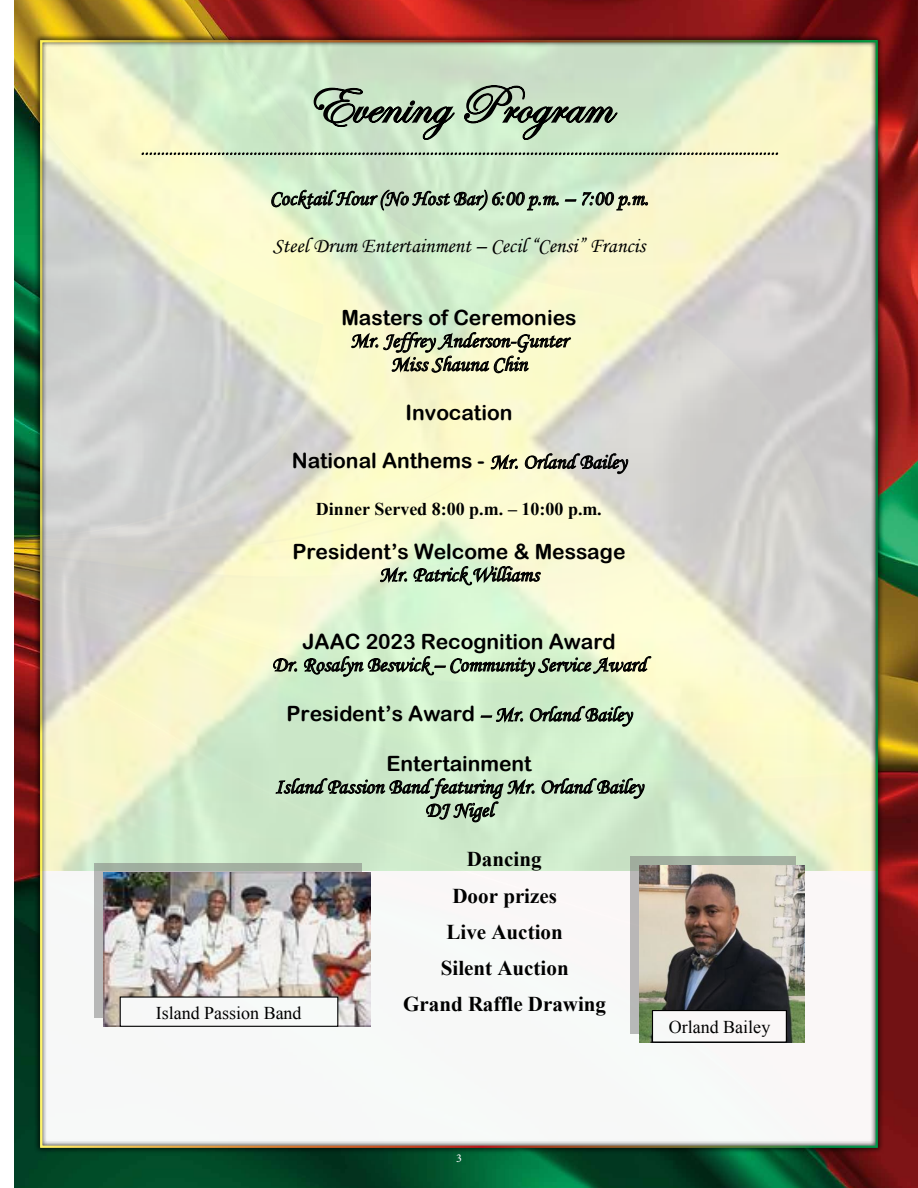
<style>
.page{position:relative;width:918px;height:1188px;background:#fff}
.page>*{position:absolute;margin:0;border:0;box-sizing:border-box;transform-origin:0 0}
.t1{font:54px "Edwardian Script ITC";color:#000}
.t2{font:italic 21px/23.5px "Monotype Corsiva";color:#000;text-align:center}
.t3{font:700 21px "Arial Rounded MT";color:#000}
.t4{font:700 21px/36.3px "Times New Roman";color:#000;text-align:center}
.t5{font:18px "Edwardian Script ITC";color:#000}
.t6{font:700 18px "Times New Roman";color:#000}
.t7{font:18px "Times New Roman";color:#000}
.t8{font:12px "Minion Pro";color:#fff}
.s1{font-family:"Monotype Corsiva";font-weight:400;font-style:italic}
.s2{font-style:inherit}
</style>
<div class="page">
<img style="left:14px;top:0;width:904px;height:1188px">
<div style="left:34px;top:34px;width:850px;height:1120px;background:#000;opacity:.75"></div>
<img style="left:40px;top:40px;width:838px;height:830px">
<img style="left:94px;top:863px;width:267px;height:154px">
<img style="left:103px;top:872px;width:267px;height:154px">
<img style="left:630px;top:857px;width:165px;height:176px">
<img style="left:639px;top:866px;width:165px;height:176px">
<div style="left:652px;top:1011px;width:134px;height:31px;background:#f9f7f7"></div>
<div style="left:652px;top:1010px;width:135px;height:33px;border:1px solid #000"></div>
<div style="left:120px;top:997px;width:218px;height:29px;background:#f7f8f8"></div>
<div style="left:120px;top:996px;width:218px;height:31px;border:1px solid #000"></div>
<h1 class="t1" style="left:306px;top:76px;width:307px">Evening Program</h1>
<p class="t5" style="left:140px;top:139px;width:640px">……………………………………………………………………………………………………………………………………………</p>
<p class="t2" style="left:270px;top:187px;width:380px">Cocktail Hour (No Host Bar) 6:00 p.m. – 7:00 p.m.</p>
<p class="t2" style="left:273px;top:234px;width:374px">Steel Drum Entertainment – Cecil “Censi” Francis</p>
<p class="t3" style="left:341px;top:305px;width:237px">Masters of Ceremonies</p>
<p class="t2" style="left:350px;top:329px;width:219px">Mr. Jeffrey Anderson-Gunter<br>Miss Shauna Chin</p>
<p class="t3" style="left:406px;top:401px;width:108px">Invocation</p>
<p class="t3" style="left:292px;top:448px;width:336px">National Anthems - <span class="s1">Mr. Orland Bailey</span></p>
<p class="t6" style="left:316px;top:496px;width:287px">Dinner Served 8:00 p.m. <span class="s2">–</span> 10:00 p.m.</p>
<p class="t3" style="left:292px;top:539px;width:335px">President’s Welcome &amp; Message</p>
<p class="t2" style="left:379px;top:563px;width:161px">Mr. Patrick Williams</p>
<p class="t3" style="left:302px;top:630px;width:315px">JAAC 2023 Recognition Award</p>
<p class="t2" style="left:272px;top:653px;width:376px">Dr. Rosalyn Beswick – Community Service Award</p>
<p class="t3" style="left:286px;top:701px;width:347px">President’s Award <span class="s1">– Mr. Orland Bailey</span></p>
<p class="t3" style="left:386px;top:751px;width:147px">Entertainment</p>
<p class="t2" style="left:275px;top:775px;width:370px">Island Passion Band featuring Mr. Orland Bailey<br>DJ Nigel</p>
<p class="t4" style="left:403px;top:841px;width:205px">Dancing<br>Door prizes<br>Live Auction<br>Silent Auction<br>Grand Raffle Drawing</p>
<p class="t7" style="left:156px;top:1001px;width:147px">Island Passion Band</p>
<p class="t7" style="left:669px;top:1015px;width:103px">Orland Bailey</p>
<p class="t8" style="left:456px;top:1151px;width:7px">3</p>
</div>
